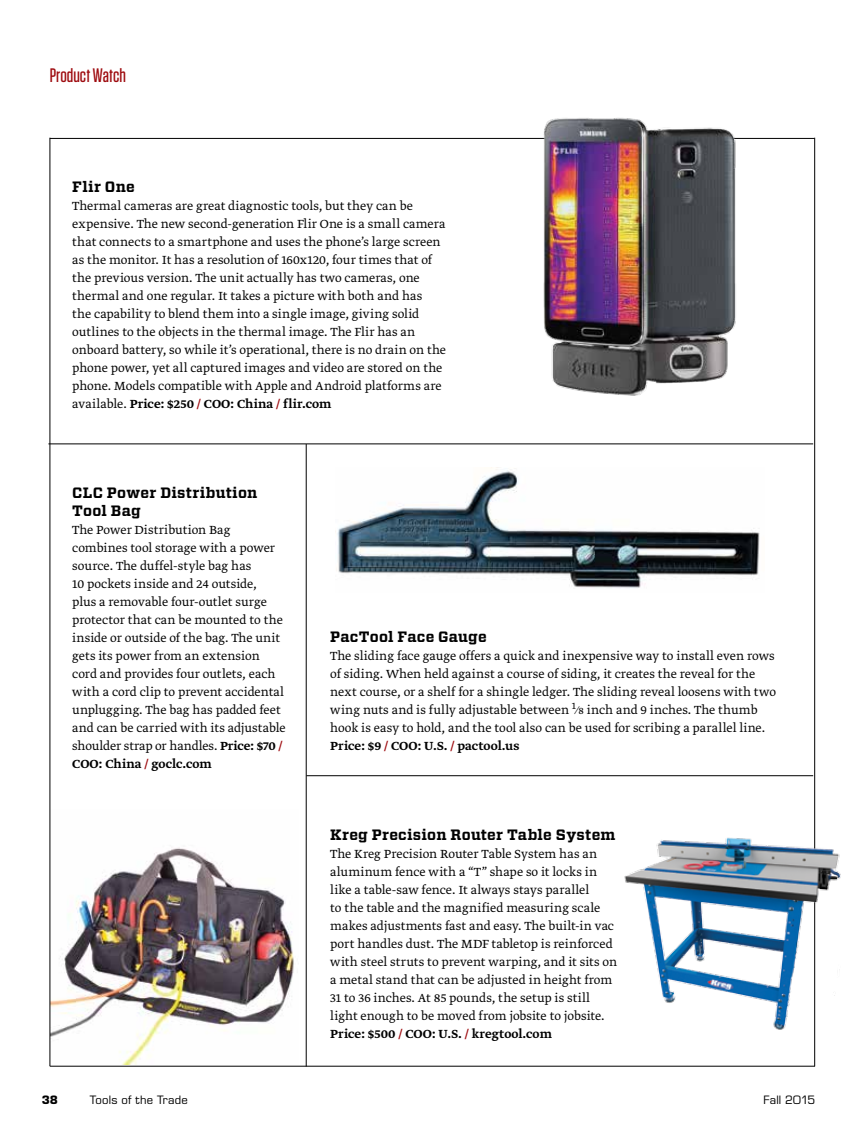
<style>
.page{position:relative;width:864px;height:1134px;background:#fff}
.page>*{position:absolute;margin:0;border:0;box-sizing:border-box;transform-origin:0 0}
.t1{font:500 19.5px "Tungsten";color:#9e0b0f}
.t2{font:700 15px/18px "Vitesse";letter-spacing:.02em;color:#000}
.t3{font:300 13.8px/18px "Greta Text Std";letter-spacing:.005em;color:#000}
.t4{font:11.25px "Eurostile LT Std";letter-spacing:.015em;color:#000}
.t5{font:700 11.25px "Eurostile LT Std";color:#000}
.s1{font-weight:500}
.s2{font-weight:500;color:#9e0b0f}
.s3{font-size:11.1px}
</style>
<div class="page">
<img style="left:51px;top:847px;width:243px;height:218px">
<hr style="left:306px;top:775px;width:507px;height:1px;background:#000">
<hr style="left:48px;top:444px;width:765px;height:1px;background:#000">
<hr style="left:306px;top:444px;width:1px;height:622px;background:#000">
<img style="left:337px;top:469px;width:423px;height:119px">
<hr style="left:814px;top:138px;width:1px;height:928px;background:#000">
<hr style="left:50px;top:138px;width:764px;height:1px;background:#000">
<hr style="left:50px;top:138px;width:1px;height:928px;background:#000">
<hr style="left:50px;top:1066px;width:765px;height:1px;background:#000">
<img style="left:624px;top:836px;width:217px;height:197px">
<img style="left:518px;top:118px;width:236px;height:278px">
<h1 class="t1" style="left:50px;top:65px;width:78px">Product Watch</h1>
<p class="t2" style="left:72px;top:178px;width:64px">Flir One</p>
<p class="t3" style="left:72px;top:197px;width:375px">Thermal cameras are great diagnostic tools, but they can be expensive. The new second-generation Flir One is a small camera that connects to a smartphone and uses the phone’s large screen as the monitor. It has a resolution of 160x120, four times that of the previous version. The unit actually has two cameras, one thermal and one regular. It takes a picture with both and has<br>the capability to blend them into a single image, giving solid outlines to the objects in the thermal image. The Flir has an onboard battery, so while it’s operational, there is no drain on the phone power, yet all captured images and video are stored on the phone. Models compatible with Apple and Android platforms are available. <span class="s1">Price: $250</span> <span class="s2">/</span> <span class="s1">COO: China</span> <span class="s2">/</span> <span class="s1">flir.com</span></p>
<p class="t2" style="left:72px;top:484px;width:187px">CLC Power Distribution<br>Tool Bag</p>
<p class="t3" style="left:72px;top:521px;width:215px">The Power Distribution Bag combines tool storage with a power source. The duffel-style bag has<br>10 pockets inside and 24 outside,<br>plus a removable four-outlet surge protector that can be mounted to the inside or outside of the bag. The unit gets its power from an extension cord and provides four outlets, each with a cord clip to prevent accidental unplugging. The bag has padded feet and can be carried with its adjustable shoulder strap or handles. <span class="s1">Price: $70</span> <span class="s2">/ </span><span class="s1">COO: China</span> <span class="s2">/</span> <span class="s1">goclc.com</span></p>
<p class="t2" style="left:330px;top:628px;width:158px">PacTool Face Gauge</p>
<p class="t3" style="left:330px;top:647px;width:447px">The sliding face gauge offers a quick and inexpensive way to install even rows of siding. When held against a course of siding, it creates the reveal for the next course, or a shelf for a shingle ledger. The sliding reveal loosens with two wing nuts and is fully adjustable between <sup>1</sup>⁄<span class="s3">8</span> inch and 9 inches. The thumb hook is easy to hold, and the tool also can be used for scribing a parallel line.<br><span class="s1">Price: $9</span> <span class="s2">/</span> <span class="s1">COO: U.S.</span> <span class="s2">/</span> <span class="s1">pactool.us</span></p>
<p class="t2" style="left:330px;top:826px;width:287px">Kreg Precision Router Table System</p>
<p class="t3" style="left:330px;top:845px;width:288px">The Kreg Precision Router Table System has an aluminum fence with a “T” shape so it locks in like a table-saw fence. It always stays parallel<br>to the table and the magnified measuring scale makes adjustments fast and easy. The built-in vac port handles dust. The MDF tabletop is reinforced with steel struts to prevent warping, and it sits on a metal stand that can be adjusted in height from 31 to 36 inches. At 85 pounds, the setup is still light enough to be moved from jobsite to jobsite.<br><span class="s1">Price: $500</span> <span class="s2">/</span> <span class="s1">COO: U.S.</span> <span class="s2">/</span> <span class="s1">kregtool.com</span></p>
<p class="t5" style="left:42px;top:1093px;width:18px">38</p>
<p class="t4" style="left:90px;top:1093px;width:99px">Tools of the Trade</p>
<p class="t4" style="left:763px;top:1093px;width:53px">Fall 2015</p>
</div>
